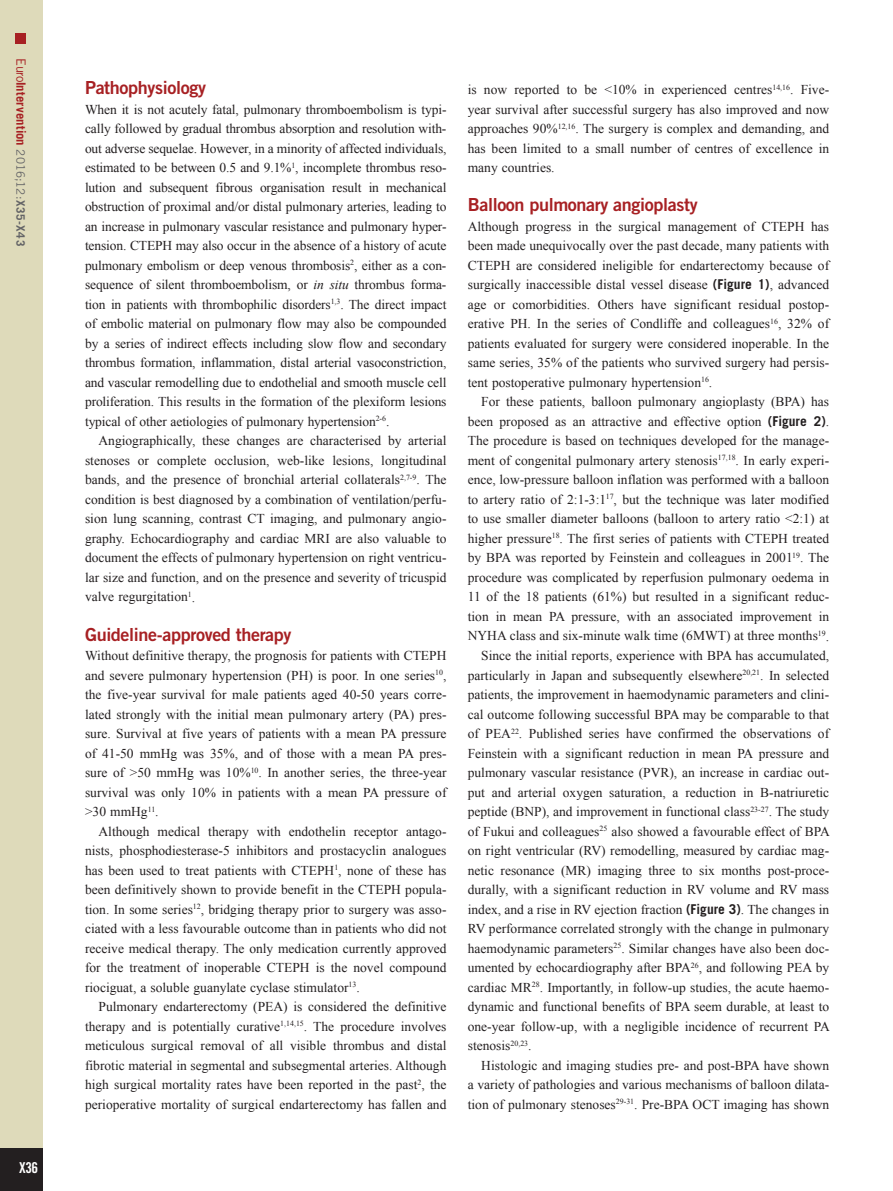
<style>
.page{position:relative;width:893px;height:1191px;background:#fff}
.page>*{position:absolute;margin:0;border:0;box-sizing:border-box;transform-origin:0 0}
.intertitre1{font:18px "Trade Gothic LT Std Bd 2";letter-spacing:-.02em;color:#a72023}
.t1{font:15px "Trade Gothic LT Std Bd Cn 20";color:#fff}
.text_paragraph{font:13.5px/19.5px "Times New Roman";color:#231f20;text-align:justify}
.text_1er_paragraph{font:13.5px/19.5px "Times New Roman";color:#231f20;text-align:justify}
.t2{font:700 12.75px "Trade Gothic LT Std";letter-spacing:.005em;color:#a72023}
.s1{font-weight:400}
.s2{font-weight:400;font-size:11.7px;color:#636366}
.s3{font-size:11.7px;color:#636366}
.s4{font-style:italic}
.s5{font-family:"Trade Gothic LT Std";font-weight:700}
</style>
<div class="page">
<div style="left:0;top:0;width:43px;height:1191px;background:#dedaba"></div>
<div style="left:16px;top:34px;width:10px;height:10px;background:#a72023"></div>
<div style="left:0;top:1148px;width:43px;height:43px;background:#231f20"></div>
<p class="t2" style="left:29px;top:58px;width:189px;rotate:90deg"><span class="s1">Euro</span>Intervention <span class="s2">2016;12:</span><span class="s3">X35-X43</span></p>
<p class="t1" style="left:19px;top:1158px;width:21px">X36</p>
<p class="intertitre1" style="left:85px;top:77px;width:122px">Pathophysiology</p>
<p class="text_1er_paragraph" style="left:85px;top:99px;width:363px">When it is not acutely fatal, pulmonary thromboembolism is typi&shy;cally followed by gradual thrombus absorption and resolution with&shy;out adverse sequelae. However, in a minority of affected individuals, estimated to be between 0.5 and 9.1%<sup>1</sup>, incomplete thrombus reso&shy;lution and subsequent fibrous organisation result in mechanical obstruction of proximal and/or distal pulmonary arteries, leading to an increase in pulmonary vascular resistance and pulmonary hyper&shy;tension. CTEPH may also occur in the absence of a history of acute pulmonary embolism or deep venous thrombosis<sup>2</sup>, either as a con&shy;sequence of silent thromboembolism, or <span class="s4">in situ</span> thrombus forma&shy;tion in patients with thrombophilic disorders<sup>1,3</sup>. The direct impact of embolic material on pulmonary flow may also be compounded by a series of indirect effects including slow flow and secondary thrombus formation, inflammation, distal arterial vasoconstriction, and vascular remodelling due to endothelial and smooth muscle cell proliferation. This results in the formation of the plexiform lesions typical of other aetiologies of pulmonary hypertension<sup>2-6</sup>.</p>
<p class="text_paragraph" style="left:85px;top:431px;width:363px;text-indent:14px">Angiographically, these changes are characterised by arterial stenoses or complete occlusion, web-like lesions, longitudinal bands, and the presence of bronchial arterial collaterals<sup>2,7-9</sup>. The condition is best diagnosed by a combination of ventilation/perfu&shy;sion lung scanning, contrast CT imaging, and pulmonary angio&shy;graphy. Echocardiography and cardiac MRI are also valuable to document the effects of pulmonary hypertension on right ventricu&shy;lar size and function, and on the presence and severity of tricuspid valve regurgitation<sup>1</sup>.</p>
<p class="intertitre1" style="left:85px;top:623px;width:208px">Guideline-approved therapy</p>
<p class="text_1er_paragraph" style="left:85px;top:645px;width:363px">Without definitive therapy, the prognosis for patients with CTEPH and severe pulmonary hypertension (PH) is poor. In one series<sup>10</sup>, the five-year survival for male patients aged 40-50 years corre&shy;lated strongly with the initial mean pulmonary artery (PA) pres&shy;sure. Survival at five years of patients with a mean PA pressure of 41-50 mmHg was 35%, and of those with a mean PA pres&shy;sure of &gt;50 mmHg was 10%<sup>10</sup>. In another series, the three-year survival was only 10% in patients with a mean PA pressure of &gt;30 mmHg<sup>11</sup>.</p>
<p class="text_paragraph" style="left:85px;top:821px;width:363px;text-indent:14px">Although medical therapy with endothelin receptor antago&shy;nists, phosphodiesterase-5 inhibitors and prostacyclin analogues has been used to treat patients with CTEPH<sup>1</sup>, none of these has been definitively shown to provide benefit in the CTEPH popula&shy;tion. In some series<sup>12</sup>, bridging therapy prior to surgery was asso&shy;ciated with a less favourable outcome than in patients who did not receive medical therapy. The only medication currently approved for the treatment of inoperable CTEPH is the novel compound riociguat, a soluble guanylate cyclase stimulator<sup>13</sup>.</p>
<p class="text_paragraph" style="left:85px;top:996px;width:363px;text-indent:14px">Pulmonary endarterectomy (PEA) is considered the definitive therapy and is potentially curative<sup>1,14,15</sup>. The procedure involves meticulous surgical removal of all visible thrombus and distal fibrotic material in segmental and subsegmental arteries. Although high surgical mortality rates have been reported in the past<sup>2</sup>, the perioperative mortality of surgical endarterectomy has fallen and</p>
<p class="text_paragraph" style="left:468px;top:80px;width:363px">is now reported to be &lt;10% in experienced centres<sup>14,16</sup>. Five&shy;year survival after successful surgery has also improved and now approaches 90%<sup>12,16</sup>. The surgery is complex and demanding, and has been limited to a small number of centres of excellence in many countries.</p>
<p class="intertitre1" style="left:468px;top:194px;width:231px">Balloon pulmonary angioplasty</p>
<p class="text_1er_paragraph" style="left:468px;top:216px;width:363px">Although progress in the surgical management of CTEPH has been made unequivocally over the past decade, many patients with CTEPH are considered ineligible for endarterectomy because of surgically inaccessible distal vessel disease <span class="s5">(Figure 1)</span>, advanced age or comorbidities. Others have significant residual postop&shy;erative PH. In the series of Condliffe and colleagues<sup>16</sup>, 32% of patients evaluated for surgery were considered inoperable. In the same series, 35% of the patients who survived surgery had persis&shy;tent postoperative pulmonary hypertension<sup>16</sup>.</p>
<p class="text_paragraph" style="left:468px;top:392px;width:363px;text-indent:14px">For these patients, balloon pulmonary angioplasty (BPA) has been proposed as an attractive and effective option <span class="s5">(Figure 2)</span>.<br>The procedure is based on techniques developed for the manage&shy;ment of congenital pulmonary artery stenosis<sup>17,18</sup>. In early experi&shy;ence, low-pressure balloon inflation was performed with a balloon to artery ratio of 2:1-3:1<sup>17</sup>, but the technique was later modified to use smaller diameter balloons (balloon to artery ratio &lt;2:1) at higher pressure<sup>18</sup>. The first series of patients with CTEPH treated by BPA was reported by Feinstein and colleagues in 2001<sup>19</sup>. The procedure was complicated by reperfusion pulmonary oedema in 11 of the 18 patients (61%) but resulted in a significant reduc&shy;tion in mean PA pressure, with an associated improvement in NYHA class and six-minute walk time (6MWT) at three months<sup>19</sup>.</p>
<p class="text_paragraph" style="left:468px;top:645px;width:364px;text-indent:14px">Since the initial reports, experience with BPA has accumulated, particularly in Japan and subsequently elsewhere<sup>20,21</sup>. In selected patients, the improvement in haemodynamic parameters and clini&shy;cal outcome following successful BPA may be comparable to that of PEA<sup>22</sup>. Published series have confirmed the observations of Feinstein with a significant reduction in mean PA pressure and pulmonary vascular resistance (PVR), an increase in cardiac out&shy;put and arterial oxygen saturation, a reduction in B-natriuretic peptide (BNP), and improvement in functional class<sup>23-27</sup>. The study of Fukui and colleagues<sup>25</sup> also showed a favourable effect of BPA on right ventricular (RV) remodelling, measured by cardiac mag&shy;netic resonance (MR) imaging three to six months post-proce&shy;durally, with a significant reduction in RV volume and RV mass index, and a rise in RV ejection fraction <span class="s5">(Figure 3)</span>. The changes in RV performance correlated strongly with the change in pulmonary haemodynamic parameters<sup>25</sup>. Similar changes have also been doc&shy;umented by echocardiography after BPA<sup>26</sup>, and following PEA by cardiac MR<sup>28</sup>. Importantly, in follow-up studies, the acute haemo&shy;dynamic and functional benefits of BPA seem durable, at least to one-year follow-up, with a negligible incidence of recurrent PA stenosis<sup>20,23</sup>.</p>
<p class="text_paragraph" style="left:468px;top:1055px;width:363px;text-indent:14px">Histologic and imaging studies pre- and post-BPA have shown a variety of pathologies and various mechanisms of balloon dilata&shy;tion of pulmonary stenoses<sup>29-31</sup>. Pre-BPA OCT imaging has shown</p>
</div>
